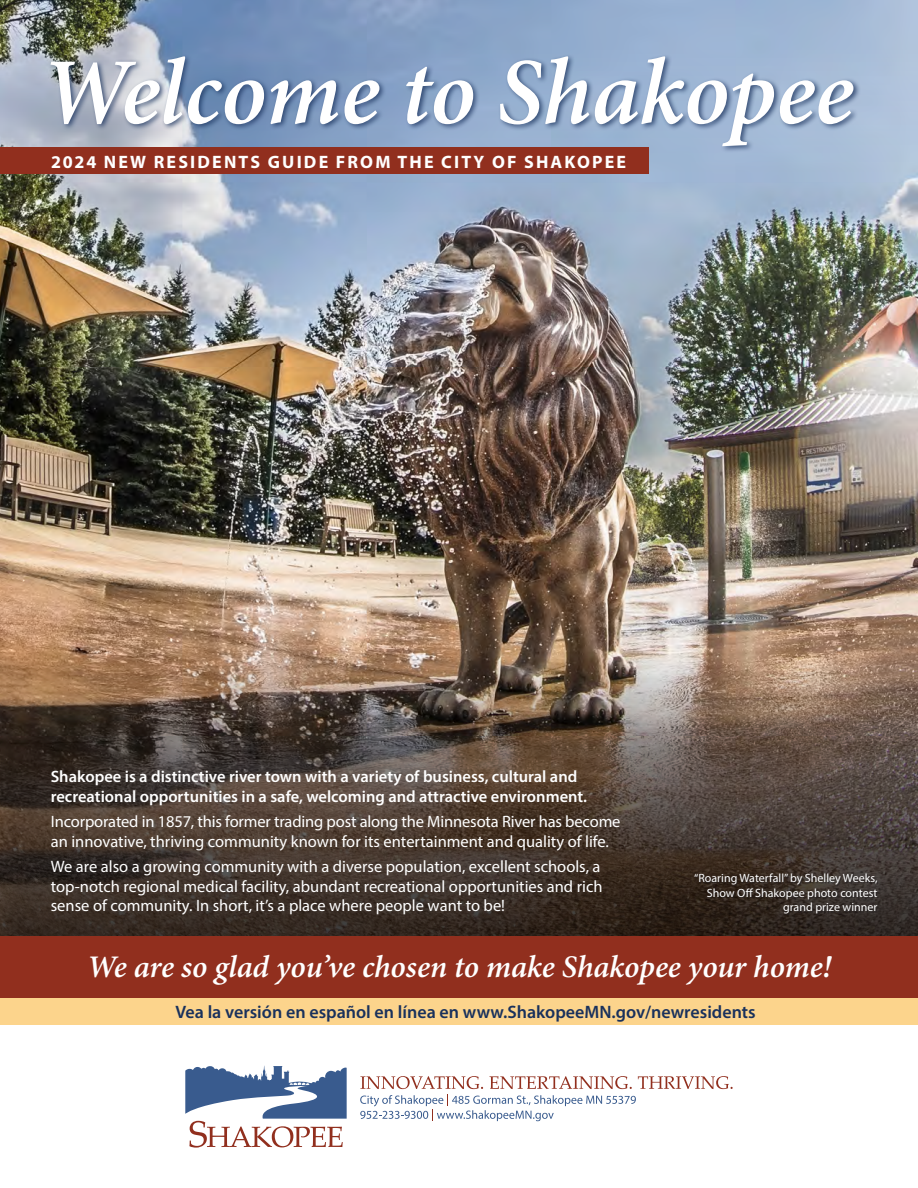
<style>
.page{position:relative;width:918px;height:1188px;background:#fff}
.page>*{position:absolute;margin:0;border:0;box-sizing:border-box;transform-origin:0 0}
.t1{font:italic 600 94.5px "Minion Pro";letter-spacing:-.005em;color:#fff}
.t2{font:italic 600 31.5px "Minion Pro";letter-spacing:-.005em;color:#fff}
.t3{font:600 18px "Myriad Pro";color:#19315c}
.t4{font:700 18px "Myriad Pro";letter-spacing:.12em;color:#fff}
.t5{font:16.5px/19.5px "Myriad Pro";color:#fff}
.t6{font:600 16.5px/19.5px "Myriad Pro";color:#fff}
.t7{font:12px/14.4px "Myriad Pro";color:#fff;text-align:right}
</style>
<div class="page">
<img style="left:1px;top:254px;width:917px;height:387px">
<svg style="left:360px;top:1076px;width:373px;height:45px"></svg>
<svg style="left:185px;top:1066px;width:162px;height:82px"></svg>
<img style="left:0;top:641px;width:918px;height:73px">
<img style="left:1px;top:0;width:917px;height:254px">
<svg style="left:0;top:0;width:1px;height:666px"></svg>
<svg style="left:0;top:714px;width:918px;height:222px;background:#483b33"></svg>
<div style="left:0;top:936px;width:918px;height:62px;background:#912f1e"></div>
<div style="left:695px;top:875px;width:184px;height:40px;background:#231f20;opacity:.75"></div>
<div style="left:48px;top:54px;width:813px;height:99px;background:#19315c;opacity:.75"></div>
<div style="left:0;top:147px;width:649px;height:27px;background:#912f1e"></div>
<div style="left:0;top:998px;width:918px;height:27px;background:#fcd48c"></div>
<h1 class="t1" style="left:40px;top:27px;width:815px">Welcome to Shakopee</h1>
<p class="t4" style="left:51px;top:150px;width:577px">2024 NEW RESIDENTS GUIDE FROM THE CITY OF SHAKOPEE</p>
<p class="t6" style="left:51px;top:767px;width:538px">Shakopee is a distinctive river town with a variety of business, cultural and recreational opportunities in a safe, welcoming and attractive environment.</p>
<p class="t5" style="left:51px;top:812px;width:571px">Incorporated in 1857, this former trading post along the Minnesota River has become an innovative, thriving community known for its entertainment and quality of life.</p>
<p class="t5" style="left:51px;top:857px;width:553px">We are also a growing community with a diverse population, excellent schools, a top-notch regional medical facility, abundant recreational opportunities and rich sense of community. In short, it’s a place where people want to be!</p>
<h2 class="t2" style="left:87px;top:945px;width:746px">We are so glad you’ve chosen to make Shakopee your home!</h2>
<p class="t7" style="left:694px;top:871px;width:185px">“Roaring Waterfall” by Shelley Weeks,<br>Show Off Shakopee photo contest grand prize winner</p>
<p class="t3" style="left:175px;top:1000px;width:582px">Vea la versión en español en línea en www.ShakopeeMN.gov/newresidents</p>
</div>
